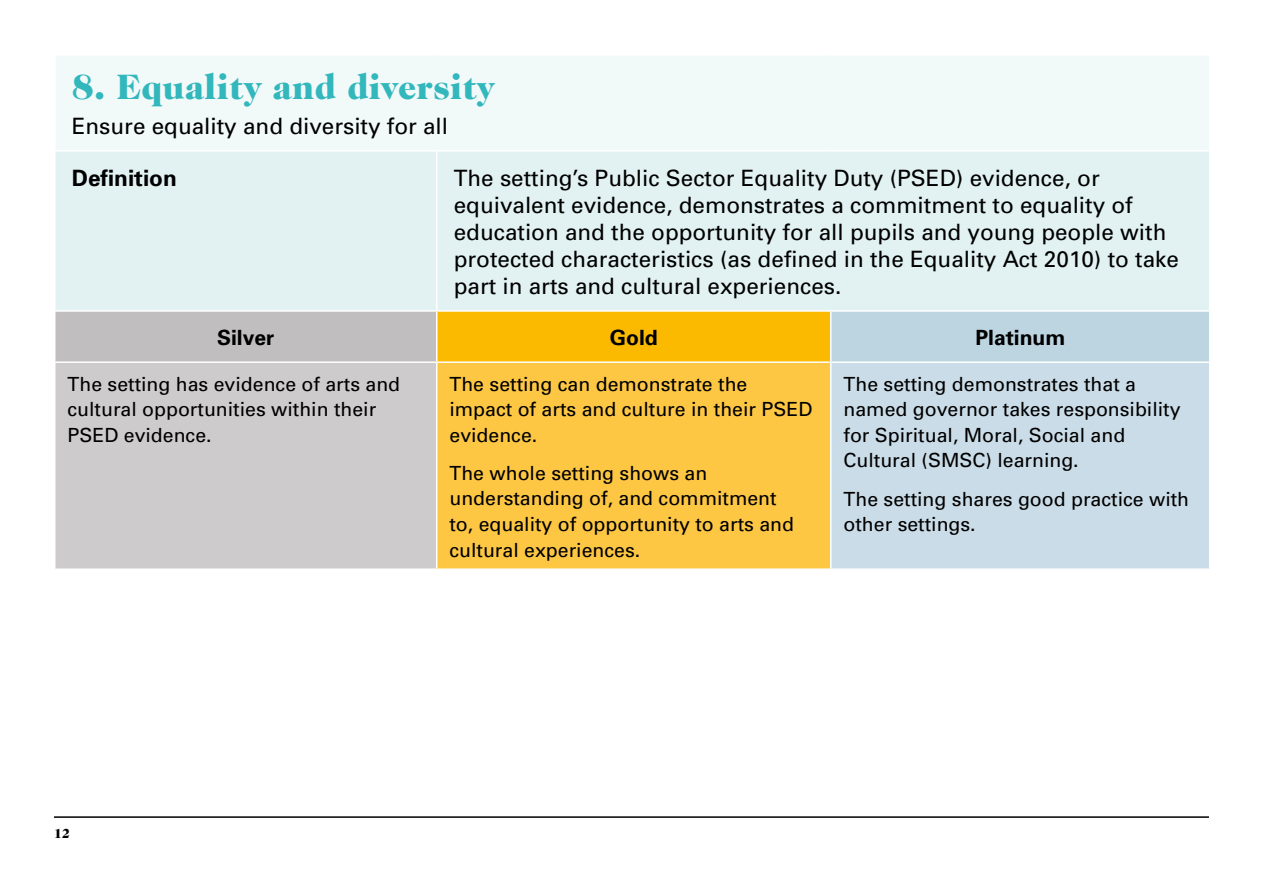
<style>
.page{position:relative;width:1263px;height:893px;background:#fff}
.page>*{position:absolute;margin:0;border:0;box-sizing:border-box;transform-origin:0 0}
.t1{font:900 36px "Caslon 224 IT Cby BT";color:#31b7bc}
.t2{font:22.5px/27px "Univers";color:#000}
.t3{font:700 22.5px "Univers";color:#000}
.t4{font:700 21px "Univers";color:#000}
.t5{font:19.5px/25.5px "Univers";color:#000}
.t6{font:900 13.5px "Caslon 224 IT Cby BT";color:#000}
</style>
<div class="page">
<div style="left:55px;top:55px;width:1155px;height:96px;background:#f1f9f9"></div>
<div style="left:56px;top:152px;width:1153px;height:158px;background:#e2f2f3"></div>
<div style="left:55px;top:311px;width:382px;height:51px;background:#c0bebf"></div>
<div style="left:437px;top:311px;width:394px;height:51px;background:#fbba00"></div>
<div style="left:831px;top:311px;width:379px;height:51px;background:#bdd4e1"></div>
<div style="left:55px;top:362px;width:382px;height:207px;background:#cdcbcc"></div>
<div style="left:437px;top:362px;width:394px;height:207px;background:#fdc744"></div>
<div style="left:831px;top:362px;width:379px;height:207px;background:#cadce7"></div>
<hr style="left:54px;top:54px;width:383px;height:2px;background:#fff">
<hr style="left:54px;top:56px;width:2px;height:94px;background:#fff">
<hr style="left:437px;top:54px;width:394px;height:2px;background:#fff">
<hr style="left:831px;top:54px;width:379px;height:2px;background:#fff">
<hr style="left:1209px;top:56px;width:1px;height:94px;background:#fff">
<hr style="left:54px;top:150px;width:383px;height:2px;background:#fff">
<hr style="left:437px;top:150px;width:394px;height:2px;background:#fff">
<hr style="left:436px;top:152px;width:1px;height:158px;background:#fff">
<hr style="left:831px;top:150px;width:379px;height:2px;background:#fff">
<hr style="left:54px;top:310px;width:383px;height:2px;background:#fff">
<hr style="left:54px;top:312px;width:2px;height:49px;background:#fff">
<hr style="left:437px;top:310px;width:394px;height:2px;background:#fff">
<hr style="left:436px;top:312px;width:1px;height:49px;background:#fff">
<hr style="left:831px;top:310px;width:379px;height:2px;background:#fff">
<hr style="left:830px;top:312px;width:1px;height:49px;background:#fff">
<hr style="left:1209px;top:312px;width:1px;height:49px;background:#fff">
<hr style="left:54px;top:361px;width:383px;height:2px;background:#fff">
<hr style="left:54px;top:363px;width:2px;height:205px;background:#fff">
<hr style="left:437px;top:361px;width:394px;height:2px;background:#fff">
<hr style="left:436px;top:363px;width:1px;height:205px;background:#fff">
<hr style="left:831px;top:361px;width:379px;height:2px;background:#fff">
<hr style="left:830px;top:363px;width:1px;height:205px;background:#fff">
<hr style="left:1209px;top:363px;width:1px;height:205px;background:#fff">
<hr style="left:54px;top:568px;width:383px;height:2px;background:#fff">
<hr style="left:437px;top:568px;width:394px;height:2px;background:#fff">
<hr style="left:831px;top:568px;width:379px;height:2px;background:#fff">
<hr style="left:54px;top:816px;width:1155px;height:2px;background:#000">
<h1 class="t1" style="left:72px;top:65px;width:424px">8. Equality and diversity</h1>
<p class="t2" style="left:72px;top:112px;width:378px">Ensure equality and diversity for all</p>
<p class="t3" style="left:72px;top:164px;width:107px">Definition</p>
<p class="t2" style="left:454px;top:164px;width:727px">The setting’s Public Sector Equality Duty (PSED) evidence, or equivalent evidence, demonstrates a commitment to equality of education and the opportunity for all pupils and young people with protected characteristics (as defined in the Equality Act 2010) to take part in arts and cultural experiences.</p>
<p class="t4" style="left:217px;top:324px;width:59px">Silver</p>
<p class="t4" style="left:610px;top:324px;width:49px">Gold</p>
<p class="t4" style="left:975px;top:324px;width:91px">Platinum</p>
<p class="t5" style="left:68px;top:371px;width:334px">The setting has evidence of arts and cultural opportunities within their<br>PSED evidence.</p>
<p class="t5" style="left:449px;top:371px;width:364px">The setting can demonstrate the impact of arts and culture in their PSED evidence.</p>
<p class="t5" style="left:449px;top:460px;width:346px">The whole setting shows an understanding of, and commitment to, equality of opportunity to arts and cultural experiences.</p>
<p class="t5" style="left:843px;top:371px;width:338px">The setting demonstrates that a named governor takes responsibility for Spiritual, Moral, Social and<br>Cultural (SMSC) learning.</p>
<p class="t5" style="left:843px;top:485px;width:347px">The setting shares good practice with other settings.</p>
<p class="t6" style="left:54px;top:825px;width:18px">12</p>
</div>
